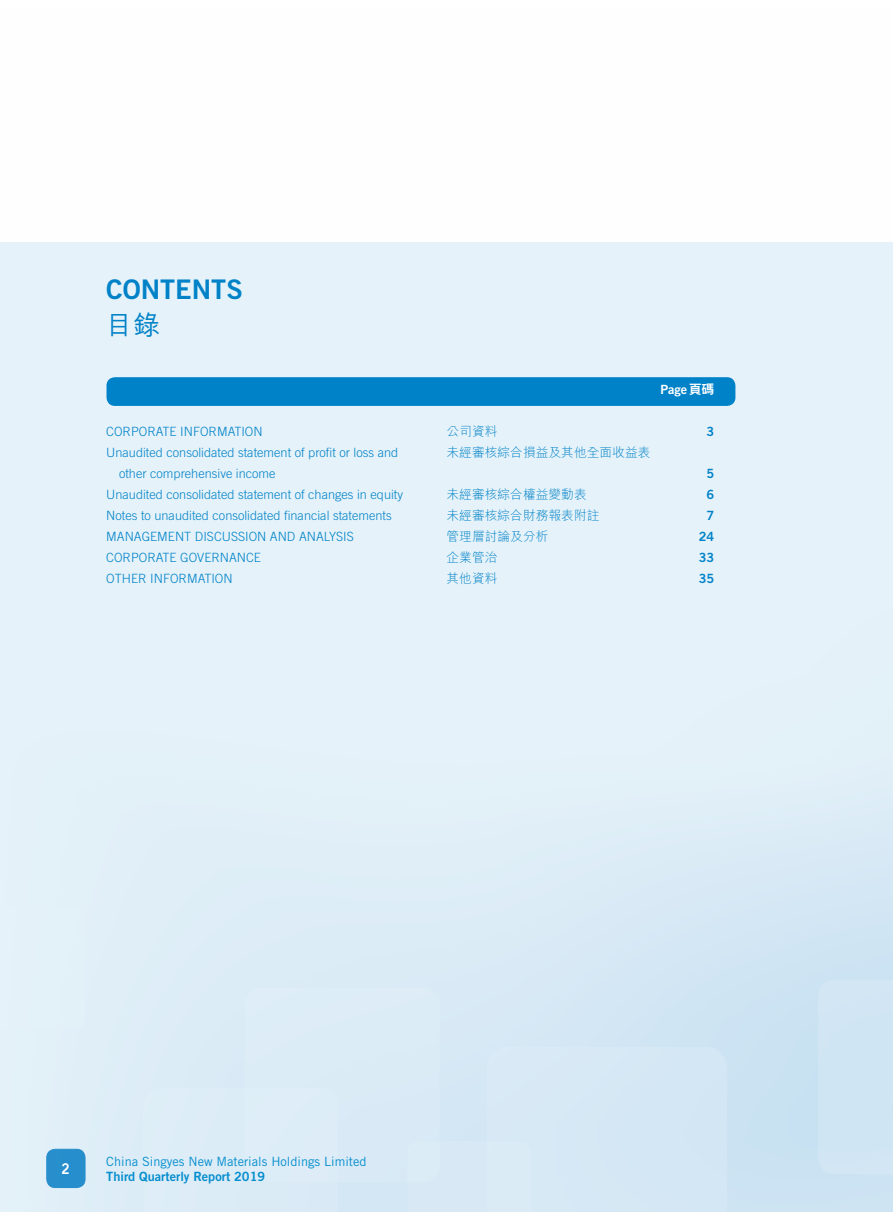
<style>
.page{position:relative;width:893px;height:1212px;background:#fff}
.page>*{position:absolute;margin:0;border:0;box-sizing:border-box;transform-origin:0 0}
.t1{font:27px "Trade Gothic LT Std Bd 2";color:#0082c8}
.t2{font:500 27px "M Hei HK";color:#0082c8}
.t3{font:14.85px "Trade Gothic LT Std Bd 2";color:#fff;scale:.91 1}
.t4{font:300 12.75px "Trade Gothic LT Std";color:#0082c8}
.t5{font:300 12.75px "M Hei HK";color:#0082c8}
.t6{font:12.75px "Trade Gothic LT Std";color:#068ece}
.t7{font:12.75px "Trade Gothic LT Std Bd 2";color:#068ece}
.t8{font:12.75px "Trade Gothic LT Std Bd 2";color:#0082c8}
.t9{font:12.75px "Trade Gothic LT Std Bd 2";color:#fff}
.s1{font-family:"C Hei 2 HK";font-weight:800}
</style>
<div class="page">
<div style="left:0;top:242px;width:892px;height:970px;background:linear-gradient(to bottom,#eaf5fa,#d6e8f5)"></div>
<div style="left:107px;top:377px;width:628px;height:29px;background:#0082c8;border-radius:9px"></div>
<h1 class="t1" style="left:106px;top:272px;width:138px">CONTENTS</h1>
<h1 class="t2" style="left:106px;top:305px;width:55px">目錄</h1>
<p class="t9" style="left:660px;top:382px;width:56px">Page<span class="s1">頁碼</span></p>
<p class="t4" style="left:106px;top:424px;width:158px">CORPORATE INFORMATION</p>
<p class="t5" style="left:446px;top:425px;width:52px">公司資料</p>
<p class="t8" style="left:707px;top:424px;width:9px">3</p>
<p class="t4" style="left:106px;top:445px;width:293px">Unaudited consolidated statement of profit or loss and</p>
<p class="t5" style="left:446px;top:446px;width:205px">未經審核綜合損益及其他全面收益表</p>
<p class="t4" style="left:119px;top:466px;width:158px">other comprehensive income</p>
<p class="t8" style="left:707px;top:466px;width:9px">5</p>
<p class="t4" style="left:106px;top:487px;width:298px">Unaudited consolidated statement of changes in equity</p>
<p class="t5" style="left:446px;top:488px;width:142px">未經審核綜合權益變動表</p>
<p class="t8" style="left:707px;top:487px;width:9px">6</p>
<p class="t4" style="left:106px;top:508px;width:287px">Notes to unaudited consolidated financial statements</p>
<p class="t5" style="left:446px;top:509px;width:154px">未經審核綜合財務報表附註</p>
<p class="t8" style="left:707px;top:508px;width:9px">7</p>
<p class="t4" style="left:106px;top:529px;width:249px">MANAGEMENT DISCUSSION AND ANALYSIS</p>
<p class="t5" style="left:446px;top:530px;width:103px">管理層討論及分析</p>
<p class="t8" style="left:699px;top:529px;width:17px">24</p>
<p class="t4" style="left:106px;top:550px;width:156px">CORPORATE GOVERNANCE</p>
<p class="t5" style="left:446px;top:551px;width:52px">企業管治</p>
<p class="t8" style="left:699px;top:550px;width:17px">33</p>
<p class="t4" style="left:106px;top:571px;width:128px">OTHER INFORMATION</p>
<p class="t5" style="left:446px;top:572px;width:52px">其他資料</p>
<p class="t8" style="left:699px;top:571px;width:17px">35</p>
<p class="t3" style="left:62px;top:1159px;width:11px">2</p>
<p class="t6" style="left:106px;top:1154px;width:262px">China Singyes New Materials Holdings Limited</p>
<p class="t7" style="left:106px;top:1169px;width:161px">Third Quarterly Report 2019</p>
</div>
